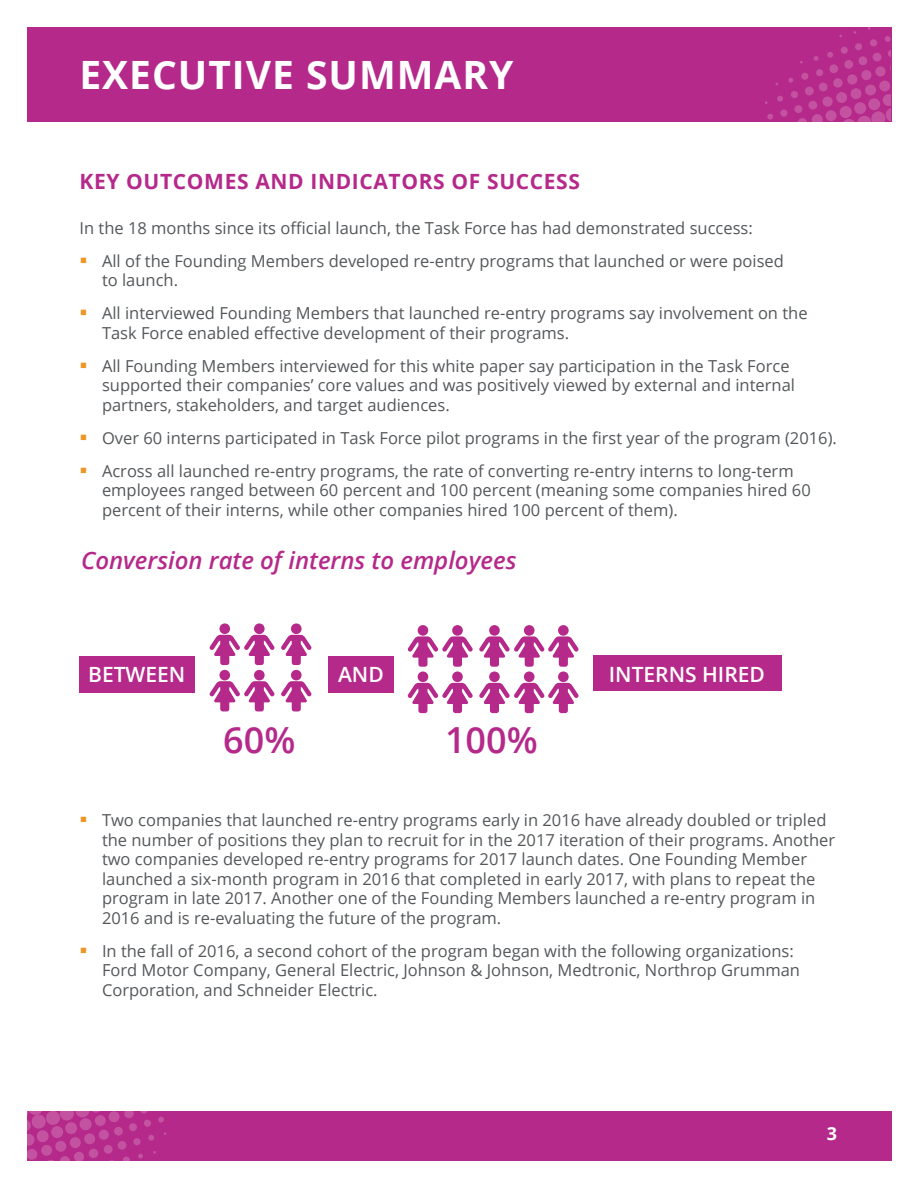
<style>
.page{position:relative;width:918px;height:1188px;background:#fff}
.page>*{position:absolute;margin:0;border:0;box-sizing:border-box;transform-origin:0 0}
.t1{font:700 39px "Open Sans";letter-spacing:.025em;color:#fff}
.t2{font:600 36px "Open Sans";color:#b5298a}
.t3{font:italic 600 24px "Open Sans";color:#b5298a}
.t4{font:700 21px "Open Sans";letter-spacing:.03em;color:#b5298a}
.t5{font:600 21px "Open Sans";color:#fff}
.t6{font:700 18px "Open Sans";color:#fff}
.t7{font:16.5px/19.5px "Open Sans";color:#54575a}
</style>
<div class="page">
<div style="left:27px;top:1111px;width:864px;height:50px;background:#b5298a"></div>
<svg style="left:138px;top:1154px;width:5px;height:5px"></svg>
<svg style="left:148px;top:1135px;width:6px;height:6px"></svg>
<svg style="left:158px;top:1117px;width:6px;height:6px"></svg>
<svg style="left:123px;top:1157px;width:7px;height:4px"></svg>
<div style="left:133px;top:1138px;width:8px;height:7px;background:#c352a0;border-radius:50%"></div>
<div style="left:129px;top:1123px;width:8px;height:8px;background:#c352a0;border-radius:50%"></div>
<svg style="left:140px;top:1111px;width:8px;height:2px"></svg>
<div style="left:144px;top:1120px;width:7px;height:7px;background:#c352a0;border-radius:50%"></div>
<div style="left:89px;top:1149px;width:9px;height:9px;background:#c352a0;border-radius:50%"></div>
<svg style="left:124px;top:1111px;width:10px;height:7px"></svg>
<div style="left:84px;top:1133px;width:11px;height:11px;background:#c352a0;border-radius:50%"></div>
<div style="left:95px;top:1115px;width:11px;height:11px;background:#c352a0;border-radius:50%"></div>
<div style="left:109px;top:1111px;width:11px;height:11px;background:#c352a0;border-radius:50%"></div>
<svg style="left:60px;top:1111px;width:42px;height:10px"></svg>
<div style="left:46px;top:1111px;width:14px;height:14px;background:#c352a0;border-radius:50%"></div>
<svg style="left:32px;top:1115px;width:14px;height:14px"></svg>
<div style="left:80px;top:1118px;width:12px;height:12px;background:#c352a0;border-radius:50%"></div>
<div style="left:70px;top:1137px;width:11px;height:11px;background:#c352a0;border-radius:50%"></div>
<div style="left:55px;top:1141px;width:11px;height:11px;background:#c352a0;border-radius:50%"></div>
<div style="left:41px;top:1145px;width:11px;height:11px;background:#c352a0;border-radius:50%"></div>
<div style="left:27px;top:1149px;width:10px;height:11px;background:#c352a0;border-radius:50%"></div>
<svg style="left:27px;top:1111px;width:16px;height:35px"></svg>
<div style="left:37px;top:1130px;width:12px;height:12px;background:#c352a0;border-radius:50%"></div>
<div style="left:51px;top:1126px;width:12px;height:12px;background:#c352a0;border-radius:50%"></div>
<div style="left:65px;top:1122px;width:12px;height:12px;background:#c352a0;border-radius:50%"></div>
<div style="left:99px;top:1130px;width:10px;height:10px;background:#c352a0;border-radius:50%"></div>
<svg style="left:47px;top:1152px;width:37px;height:9px"></svg>
<div style="left:104px;top:1145px;width:9px;height:9px;background:#c352a0;border-radius:50%"></div>
<div style="left:118px;top:1141px;width:8px;height:9px;background:#c352a0;border-radius:50%"></div>
<div style="left:114px;top:1127px;width:9px;height:9px;background:#c352a0;border-radius:50%"></div>
<div style="left:27px;top:27px;width:864px;height:94px;background:#b5298a"></div>
<svg style="left:814px;top:56px;width:4px;height:5px"></svg>
<svg style="left:788px;top:78px;width:5px;height:5px"></svg>
<svg style="left:885px;top:36px;width:6px;height:6px"></svg>
<svg style="left:827px;top:52px;width:6px;height:6px"></svg>
<svg style="left:777px;top:96px;width:6px;height:6px"></svg>
<svg style="left:767px;top:114px;width:6px;height:6px"></svg>
<div style="left:841px;top:47px;width:7px;height:7px;background:#c352a0;border-radius:50%"></div>
<div style="left:816px;top:69px;width:7px;height:7px;background:#c352a0;border-radius:50%"></div>
<div style="left:801px;top:73px;width:7px;height:7px;background:#c352a0;border-radius:50%"></div>
<div style="left:791px;top:91px;width:7px;height:7px;background:#c352a0;border-radius:50%"></div>
<div style="left:794px;top:105px;width:8px;height:8px;background:#c352a0;border-radius:50%"></div>
<div style="left:780px;top:110px;width:7px;height:7px;background:#c352a0;border-radius:50%"></div>
<svg style="left:829px;top:64px;width:9px;height:9px"></svg>
<svg style="left:833px;top:78px;width:10px;height:10px"></svg>
<div style="left:847px;top:74px;width:10px;height:11px;background:#c352a0;border-radius:50%"></div>
<div style="left:836px;top:92px;width:11px;height:11px;background:#c352a0;border-radius:50%"></div>
<div style="left:826px;top:110px;width:11px;height:11px;background:#c352a0;border-radius:50%"></div>
<svg style="left:798px;top:114px;width:25px;height:7px"></svg>
<div style="left:840px;top:106px;width:12px;height:12px;background:#c352a0;border-radius:50%"></div>
<div style="left:851px;top:88px;width:10px;height:11px;background:#c352a0;border-radius:50%"></div>
<div style="left:865px;top:85px;width:11px;height:10px;background:#c352a0;border-radius:50%"></div>
<div style="left:879px;top:81px;width:11px;height:10px;background:#c352a0;border-radius:50%"></div>
<svg style="left:842px;top:94px;width:49px;height:28px"></svg>
<div style="left:868px;top:98px;width:12px;height:12px;background:#c352a0;border-radius:50%"></div>
<div style="left:854px;top:102px;width:12px;height:12px;background:#c352a0;border-radius:50%"></div>
<div style="left:823px;top:96px;width:10px;height:11px;background:#c352a0;border-radius:50%"></div>
<div style="left:861px;top:70px;width:10px;height:10px;background:#c352a0;border-radius:50%"></div>
<svg style="left:875px;top:66px;width:11px;height:11px"></svg>
<div style="left:819px;top:83px;width:9px;height:8px;background:#c352a0;border-radius:50%"></div>
<div style="left:805px;top:87px;width:9px;height:8px;background:#c352a0;border-radius:50%"></div>
<svg style="left:808px;top:101px;width:9px;height:9px"></svg>
<div style="left:844px;top:60px;width:9px;height:9px;background:#c352a0;border-radius:50%"></div>
<div style="left:873px;top:53px;width:8px;height:8px;background:#c352a0;border-radius:50%"></div>
<div style="left:859px;top:56px;width:8px;height:9px;background:#c352a0;border-radius:50%"></div>
<div style="left:870px;top:39px;width:7px;height:7px;background:#c352a0;border-radius:50%"></div>
<div style="left:855px;top:43px;width:7px;height:7px;background:#c352a0;border-radius:50%"></div>
<svg style="left:888px;top:50px;width:3px;height:7px"></svg>
<div style="left:328px;top:656px;width:66px;height:36px;background:#b5298a"></div>
<div style="left:593px;top:655px;width:189px;height:36px;background:#b5298a"></div>
<div style="left:80px;top:656px;width:115px;height:36px;background:#b5298a"></div>
<svg style="left:210px;top:623px;width:64px;height:88px"></svg>
<svg style="left:408px;top:625px;width:65px;height:88px"></svg>
<svg style="left:281px;top:623px;width:30px;height:88px"></svg>
<svg style="left:479px;top:625px;width:99px;height:88px"></svg>
<h1 class="t1" style="left:80px;top:53px;width:435px">EXECUTIVE SUMMARY</h1>
<p class="t4" style="left:80px;top:169px;width:502px">KEY OUTCOMES AND INDICATORS OF SUCCESS</p>
<p class="t7" style="left:102px;top:211px;width:683px;line-height:33px;text-indent:-22px">In the 18 months since its official launch, the Task Force has had demonstrated success:<br>All of the Founding Members developed re-entry programs that launched or were poised</p>
<p class="t7" style="left:102px;top:266px;width:707px;line-height:33px">to launch.<br>All interviewed Founding Members that launched re-entry programs say involvement on the</p>
<p class="t7" style="left:102px;top:316px;width:689px;line-height:33px">Task Force enabled effective development of their programs.<br>All Founding Members interviewed for this white paper say participation in the Task Force</p>
<p class="t7" style="left:102px;top:377px;width:695px">supported their companies’ core values and was positively viewed by external and internal partners, stakeholders, and target audiences.</p>
<p class="t7" style="left:102px;top:421px;width:736px;line-height:33px">Over 60 interns participated in Task Force pilot programs in the first year of the program (2016).<br>Across all launched re-entry programs, the rate of converting re-entry interns to long-term</p>
<p class="t7" style="left:102px;top:482px;width:710px">employees ranged between 60 percent and 100 percent (meaning some companies hired 60 percent of their interns, while other companies hired 100 percent of them).</p>
<h3 class="t3" style="left:81px;top:550px;width:437px">Conversion rate of interns to employees</h3>
<p class="t5" style="left:88px;top:666px;width:99px">BETWEEN</p>
<p class="t5" style="left:338px;top:666px;width:47px">AND</p>
<p class="t5" style="left:609px;top:666px;width:158px">INTERNS HIRED</p>
<h2 class="t2" style="left:223px;top:725px;width:74px">60%</h2>
<h2 class="t2" style="left:445px;top:725px;width:94px">100%</h2>
<p class="t7" style="left:102px;top:812px;width:735px">Two companies that launched re-entry programs early in 2016 have already doubled or tripled the number of positions they plan to recruit for in the 2017 iteration of their programs. Another two companies developed re-entry programs for 2017 launch dates. One Founding Member launched a six-month program in 2016 that completed in early 2017, with plans to repeat the program in late 2017. Another one of the Founding Members launched a re-entry program in 2016 and is re-evaluating the future of the program.</p>
<p class="t7" style="left:102px;top:941px;width:699px">In the fall of 2016, a second cohort of the program began with the following organizations:<br>Ford Motor Company, General Electric, Johnson &amp; Johnson, Medtronic, Northrop Grumman<br>Corporation, and Schneider Electric.</p>
<p class="t6" style="left:827px;top:1123px;width:12px">3</p>
</div>
